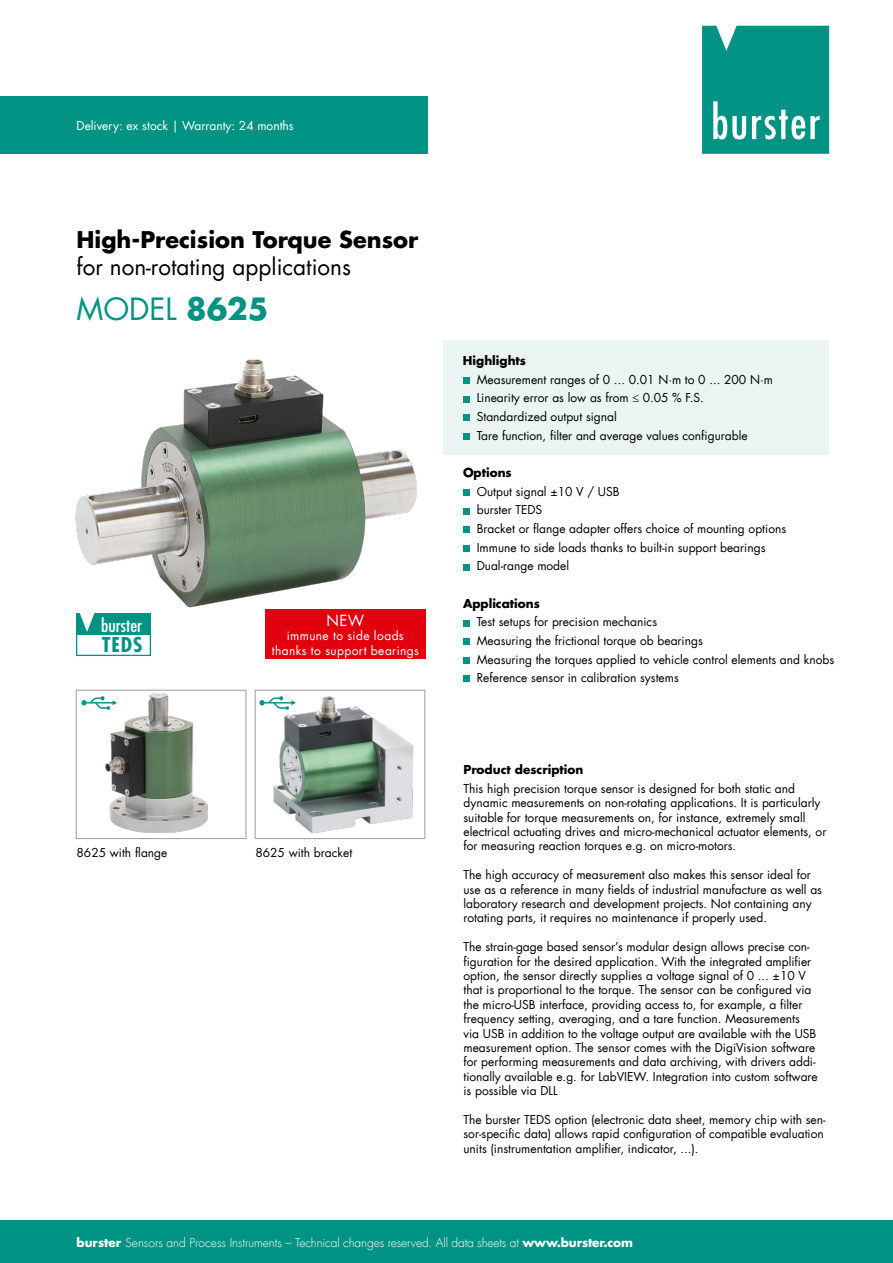
<style>
.page{position:relative;width:893px;height:1263px;background:#fff}
.page>*{position:absolute;margin:0;border:0;box-sizing:border-box;transform-origin:0 0}
.t1{font:30px "Futura LT";color:#009383}
.t2{font:22.5px "Futura LT";color:#000}
.t3{font:700 22.5px "Futura LT";color:#000}
.t4{font:700 condensed 19.95px "Futura LT";color:#009383;scale:1.08 1}
.t5{font:condensed 17.85px "Futura LT";color:#fff;scale:1.06 1}
.t6{font:15px "Futura LT";color:#fff}
.t7{font:12px/14.4px "Futura LT";color:#000}
.t8{font:300 12px "Futura LT";letter-spacing:-.01em;color:#fff}
.t9{font:700 12px "Futura LT";color:#000}
.t10{font:12px/14.4px "Futura LT";letter-spacing:.025em;color:#fff;text-align:center}
.t11{font:12px "Futura LT";color:#fff}
.s1{font-weight:700}
</style>
<div class="page">
<div style="left:76px;top:690px;width:170px;height:149px;border:1px solid #9c9c9c"></div>
<div style="left:255px;top:690px;width:170px;height:149px;border:1px solid #9c9c9c"></div>
<img style="left:273px;top:696px;width:141px;height:138px">
<img style="left:81px;top:696px;width:25px;height:13px">
<img style="left:260px;top:696px;width:36px;height:13px">
<img style="left:75px;top:358px;width:342px;height:250px">
<div style="left:77px;top:614px;width:73px;height:20px;background:#009383"></div>
<div style="left:76px;top:613px;width:75px;height:43px;border:1px solid #009383"></div>
<svg style="left:80px;top:613px;width:14px;height:19px"></svg>
<img style="left:106px;top:693px;width:101px;height:140px">
<div style="left:443px;top:340px;width:386px;height:115px;background:#e9f4f3"></div>
<div style="left:463px;top:377px;width:6px;height:7px;background:#009383"></div>
<svg style="left:463px;top:396px;width:6px;height:6px"></svg>
<svg style="left:463px;top:415px;width:6px;height:6px"></svg>
<div style="left:463px;top:433px;width:6px;height:7px;background:#009383"></div>
<div style="left:463px;top:489px;width:6px;height:7px;background:#009383"></div>
<svg style="left:463px;top:508px;width:6px;height:6px"></svg>
<div style="left:463px;top:526px;width:6px;height:7px;background:#009383"></div>
<div style="left:463px;top:545px;width:6px;height:7px;background:#009383"></div>
<svg style="left:463px;top:564px;width:6px;height:6px"></svg>
<svg style="left:463px;top:620px;width:6px;height:6px"></svg>
<div style="left:463px;top:638px;width:6px;height:7px;background:#009383"></div>
<svg style="left:463px;top:657px;width:6px;height:6px"></svg>
<svg style="left:463px;top:676px;width:6px;height:6px"></svg>
<svg style="left:702px;top:26px;width:127px;height:128px"></svg>
<div style="left:0;top:96px;width:428px;height:58px;background:#009383"></div>
<div style="left:0;top:1220px;width:893px;height:43px;background:#009383"></div>
<div style="left:265px;top:609px;width:161px;height:50px;background:#e2000f"></div>
<p class="t11" style="left:77px;top:118px;width:219px">Delivery: ex stock | Warranty: 24 months</p>
<h2 class="t3" style="left:77px;top:225px;width:343px">High-Precision Torque Sensor</h2>
<h2 class="t2" style="left:77px;top:253px;width:276px">for non-rotating applications</h2>
<h1 class="t1" style="left:77px;top:290px;width:194px">MODEL <span class="s1">8625</span></h1>
<h3 class="t5" style="left:101px;top:615px;width:40px">burster</h3>
<h3 class="t4" style="left:102px;top:632px;width:39px">TEDS</h3>
<p class="t6" style="left:326px;top:611px;width:39px">NEW</p>
<p class="t10" style="left:272px;top:629px;width:148px">immune to side loads thanks to support bearings</p>
<p class="t7" style="left:77px;top:846px;width:92px">8625 with flange</p>
<p class="t7" style="left:255px;top:846px;width:98px">8625 with bracket</p>
<p class="t9" style="left:463px;top:353px;width:65px">Highlights</p>
<p class="t7" style="left:477px;top:370px;width:298px;line-height:18.6px">Measurement ranges of 0 ... 0.01 N·m to 0 ... 200 N·m Linearity error as low as from ≤ 0.05 % F.S.<br>Standardized output signal<br>Tare function, filter and average values configurable</p>
<p class="t9" style="left:463px;top:464px;width:50px">Options</p>
<p class="t7" style="left:477px;top:482px;width:311px;line-height:18.6px">Output signal ±10 V / USB<br>burster TEDS<br>Bracket or flange adapter offers choice of mounting options Immune to side loads thanks to built-in support bearings Dual-range model</p>
<p class="t9" style="left:463px;top:595px;width:78px">Applications</p>
<p class="t7" style="left:477px;top:613px;width:359px;line-height:18.6px">Test setups for precision mechanics<br>Measuring the frictional torque ob bearings<br>Measuring the torques applied to vehicle control elements and knobs Reference sensor in calibration systems</p>
<p class="t9" style="left:463px;top:762px;width:121px">Product description</p>
<p class="t7" style="left:463px;top:781px;width:364px">This high precision torque sensor is designed for both static and dynamic measurements on non-rotating applications. It is particularly suitable for torque measurements on, for instance, extremely small electrical actuating drives and micro-mechanical actuator elements, or for measuring reaction torques e.g. on micro-motors.</p>
<p class="t7" style="left:463px;top:868px;width:360px">The high accuracy of measurement also makes this sensor ideal for use as a reference in many fields of industrial manufacture as well as laboratory research and development projects. Not containing any rotating parts, it requires no maintenance if properly used.</p>
<p class="t7" style="left:463px;top:940px;width:356px">The strain-gage based sensor’s modular design allows precise con&shy;figuration for the desired application. With the integrated amplifier option, the sensor directly supplies a voltage signal of 0 ... ±10 V that is proportional to the torque. The sensor can be configured via the micro-USB interface, providing access to, for example, a filter frequency setting, averaging, and a tare function. Measurements via USB in addition to the voltage output are available with the USB measurement option. The sensor comes with the DigiVision software for performing measurements and data archiving, with drivers addi&shy;tionally available e.g. for LabVIEW. Integration into custom software is possible via DLL</p>
<p class="t7" style="left:463px;top:1112px;width:364px">The burster TEDS option (electronic data sheet, memory chip with sen&shy;sor-specific data) allows rapid configuration of compatible evaluation units (instrumentation amplifier, indicator, ...).</p>
<p class="t8" style="left:77px;top:1235px;width:558px"><span class="s1">burster</span> Sensors and Process Instruments – Technical changes reserved. All data sheets at <span class="s1">www.burster.com</span></p>
</div>
